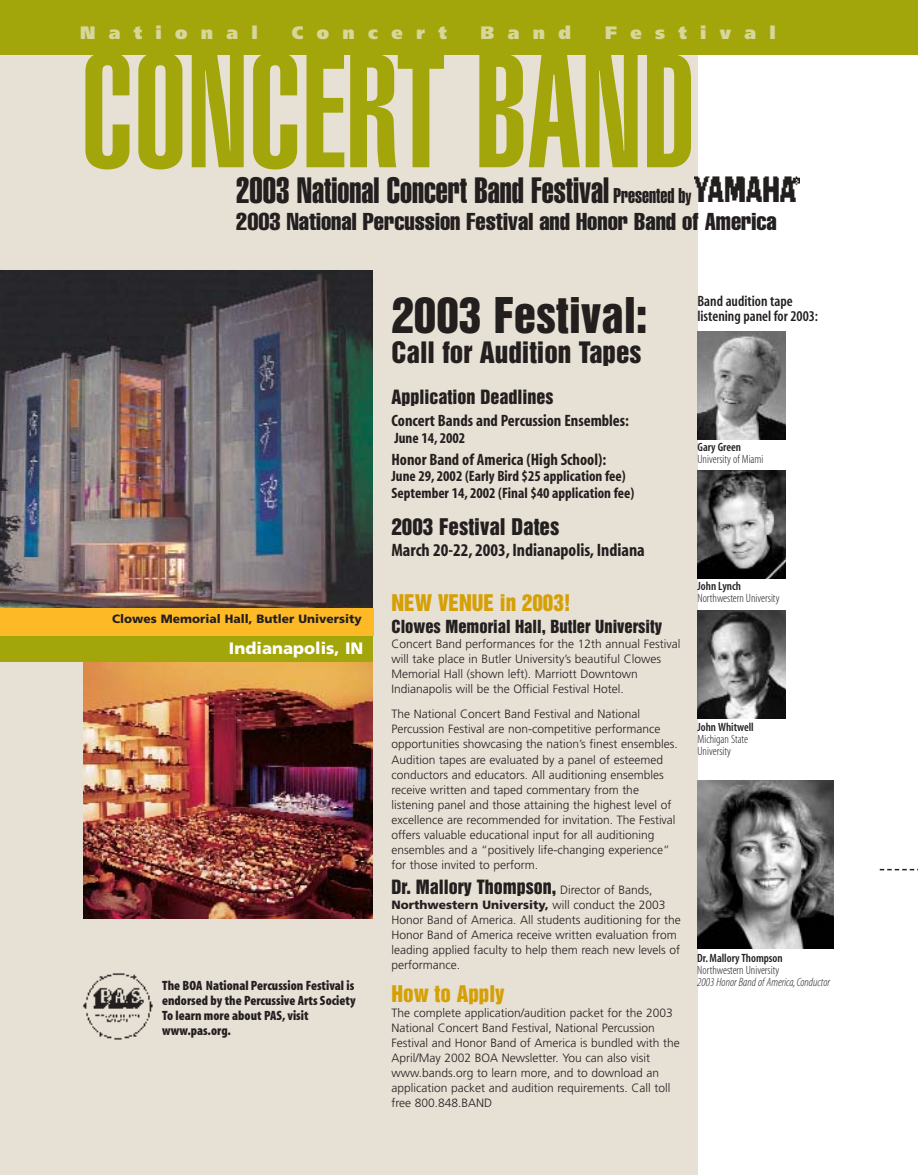
<style>
.page{position:relative;width:918px;height:1175px;background:#fff}
.page>*{position:absolute;margin:0;border:0;box-sizing:border-box;transform-origin:0 0}
.t1{font:900 extra-condensed 159px "Helvetica";color:#a3a60a}
.t2{font:45px "Helvetica Inserat";color:#231f1f}
.t3{font:36px "Helvetica Extra Compressed";color:#231f1f}
.t4{font:27px "Helvetica Inserat";color:#231f1f}
.t5{font:extra-condensed 24px "Helvetica";color:#231f1f}
.t6{font:21px "Helvetica Inserat";color:#d5a006}
.t7{font:21px "Helvetica Inserat";color:#231f1f}
.t8{font:18px "Helvetica Inserat";color:#231f1f}
.t9{font:18px "Myriad MM 700 300";color:#231f1f}
.t10{font:900 18px "Frutiger";letter-spacing:.74em;color:#d7d69b}
.t11{font:16.5px "Myriad MM 700 300";color:#231f1f}
.t12{font:16.5px "Helvetica Inserat";color:#231f1f}
.t13{font:900 16.5px "Frutiger";color:#fff}
.t14{font:15px/16.5px "Myriad MM 700 300";color:#231f1f}
.t15{font:15px/15px "Myriad MM 565 300";color:#231f1f}
.t16{font:13.5px/15px "Myriad MM 830 300";color:#231f1f}
.t17{font:300 12px/15px "Frutiger";color:#231f1f}
.t18{font:12px/12px "Myriad MM 215 300";color:#231f1f}
.t19{font:12px "Myriad MM 565 300";color:#231f1f}
.t20{font:900 12px "Frutiger";color:#231f1f}
.t21{font:12px "Myriad MM It 215 300";color:#231f1f}
.s1{font-size:21px}
.s2{font-size:18px}
.s3{font-family:"Frutiger";font-weight:300;font-size:12px}
.s4{font-weight:900}
</style>
<div class="page">
<div style="left:0;top:43px;width:698px;height:1131px;background:#e7e0d5"></div>
<img style="left:83px;top:661px;width:290px;height:257px">
<img style="left:0;top:270px;width:373px;height:338px">
<img style="left:697px;top:331px;width:88px;height:108px">
<img style="left:697px;top:470px;width:88px;height:108px">
<img style="left:697px;top:610px;width:88px;height:108px">
<img style="left:83px;top:973px;width:70px;height:67px">
<img style="left:697px;top:780px;width:137px;height:168px">
<div style="left:0;top:634px;width:373px;height:27px;background:#a3a60a"></div>
<div style="left:0;top:608px;width:373px;height:27px;background:#fdb926"></div>
<div style="left:0;top:0;width:918px;height:54px;background:#a3a60a"></div>
<img style="left:695px;top:176px;width:104px;height:26px">
<svg style="left:880px;top:869px;width:38px;height:1px"></svg>
<h3 class="t10" style="left:80px;top:25px;width:179px">National</h3>
<h3 class="t10" style="left:292px;top:25px;width:156px">Concert</h3>
<h3 class="t10" style="left:481px;top:25px;width:92px">Band</h3>
<h3 class="t10" style="left:605px;top:25px;width:172px">Festival</h3>
<h1 class="t1" style="left:81px;top:54px;width:616px">CONCERT BAND</h1>
<h3 class="t3" style="left:236px;top:177px;width:457px">2003 National Concert Band Festival <span class="s1">Presented b</span><span class="s2">y</span></h3>
<h3 class="t5" style="left:236px;top:213px;width:542px">2003 National Percussion Festival and Honor Band of America</h3>
<p class="t20" style="left:112px;top:613px;width:251px">Clowes Memorial Hall, Butler University</p>
<h3 class="t13" style="left:229px;top:641px;width:136px">Indianapolis, IN</h3>
<p class="t16" style="left:162px;top:979px;width:195px">The BOA National Percussion Festival is endorsed by the Percussive Arts Society<br>To learn more about PAS, visit www.pas.org.</p>
<h2 class="t2" style="left:391px;top:297px;width:258px">2003 Festival:</h2>
<h3 class="t4" style="left:391px;top:341px;width:252px">Call for Audition Tapes</h3>
<h3 class="t8" style="left:391px;top:390px;width:163px">Application Deadlines</h3>
<h3 class="t11" style="left:391px;top:414px;width:239px">Concert Bands and Percussion Ensembles:</h3>
<p class="t14" style="left:394px;top:431px;width:72px">June 14, 2002</p>
<h3 class="t11" style="left:391px;top:453px;width:216px">Honor Band of America (High School):</h3>
<p class="t14" style="left:391px;top:469px;width:244px">June 29, 2002 (Early Bird $25 application fee)<br>September 14, 2002 (Final $40 application fee)</p>
<h3 class="t7" style="left:391px;top:518px;width:169px">2003 Festival Dates</h3>
<h3 class="t9" style="left:391px;top:543px;width:255px">March 20-22, 2003, Indianapolis, Indiana</h3>
<h3 class="t6" style="left:392px;top:594px;width:181px">NEW VENUE in 2003!</h3>
<h3 class="t12" style="left:392px;top:619px;width:272px">Clowes Memorial Hall, Butler University</h3>
<p class="t17" style="left:392px;top:637px;width:290px">Concert Band performances for the 12th annual Festival will take place in Butler University’s beautiful Clowes Memorial Hall (shown left). Marriott Downtown Indianapolis will be the Official Festival Hotel.</p>
<p class="t17" style="left:392px;top:707px;width:288px">The National Concert Band Festival and National Percussion Festival are non-competitive performance opportunities showcasing the nation’s finest ensembles.<br>Audition tapes are evaluated by a panel of esteemed conductors and educators. All auditioning ensembles receive written and taped commentary from the listening panel and those attaining the highest level of excellence are recommended for invitation. The Festival offers valuable educational input for all auditioning ensembles and a “positively life-changing experience” for those invited to perform.</p>
<h3 class="t8" style="left:392px;top:880px;width:262px">Dr. Mallory Thompson, <span class="s3">Director of Bands,</span></h3>
<p class="t17" style="left:391px;top:898px;width:291px"><span class="s4">Northwestern University,</span> will conduct the 2003<br>Honor Band of America. All students auditioning for the Honor Band of America receive written evaluation from leading applied faculty to help them reach new levels of performance.</p>
<h3 class="t6" style="left:392px;top:985px;width:115px">How to Apply</h3>
<p class="t17" style="left:392px;top:1006px;width:290px">The complete application/audition packet for the 2003<br>National Concert Band Festival, National Percussion Festival and Honor Band of America is bundled with the April/May 2002 BOA Newsletter. You can also visit www.bands.org to learn more, and to download an application packet and audition requirements. Call toll free 800.848.BAND</p>
<p class="t15" style="left:697px;top:295px;width:122px">Band audition tape listening panel for 2003:</p>
<p class="t19" style="left:697px;top:442px;width:45px">Gary Green</p>
<p class="t18" style="left:697px;top:454px;width:68px">University of Miami</p>
<p class="t19" style="left:697px;top:581px;width:45px">John Lynch</p>
<p class="t18" style="left:697px;top:592px;width:84px">Northwestern University</p>
<p class="t19" style="left:697px;top:722px;width:58px">John Whitwell</p>
<p class="t18" style="left:697px;top:734px;width:52px">Michigan State<br>University</p>
<p class="t19" style="left:697px;top:953px;width:87px">Dr. Mallory Thompson</p>
<p class="t18" style="left:697px;top:964px;width:84px">Northwestern University</p>
<p class="t21" style="left:697px;top:977px;width:134px">2003 Honor Band of America,Conductor</p>
</div>
